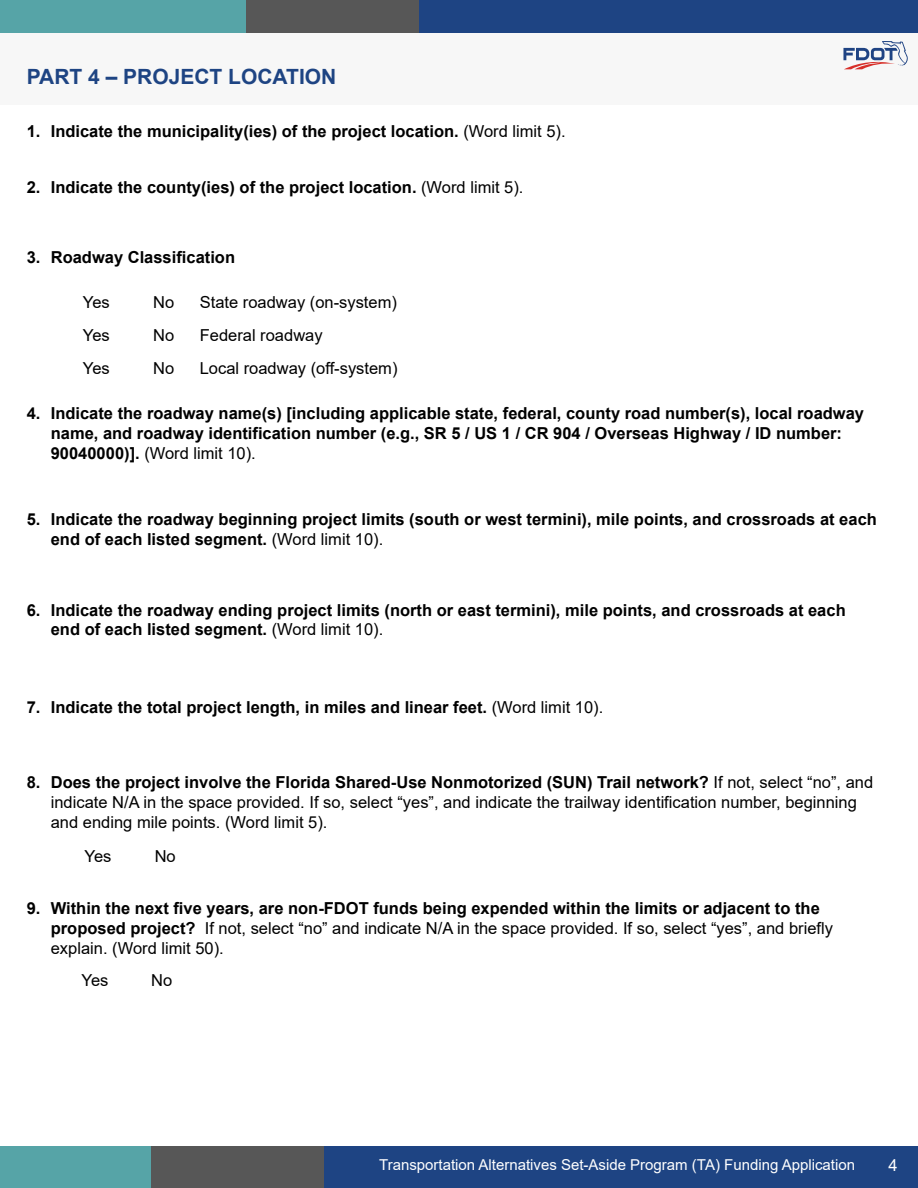
<style>
.page{position:relative;width:918px;height:1188px;background:#fff}
.page>*{position:absolute;margin:0;border:0;box-sizing:border-box;transform-origin:0 0}
.H1____Space{font:700 21px "Arial";color:#1e4483}
.t1{font:700 16.5px/19.8px "Arial";color:#000}
.t2{font:16.5px/19.8px "Arial";color:#000}
.t3{font:16.5px "Arial";color:#fff}
.t4{font:15px "Arial";color:#fff}
.s1{font-weight:400}
.s2{font-weight:700}
</style>
<div class="page">
<div style="left:0;top:1146px;width:169px;height:42px;background:#56a4a7"></div>
<div style="left:323px;top:1146px;width:595px;height:42px;background:#1e4483"></div>
<div style="left:151px;top:1146px;width:172px;height:42px;background:#575757"></div>
<div style="left:0;top:33px;width:918px;height:72px;background:#f7f7f7"></div>
<div style="left:0;top:0;width:264px;height:33px;background:#56a4a7"></div>
<div style="left:418px;top:0;width:500px;height:33px;background:#1e4483"></div>
<div style="left:246px;top:0;width:172px;height:33px;background:#575757"></div>
<svg style="left:843px;top:41px;width:65px;height:28px"></svg>
<h1 class="H1____Space" style="left:27px;top:62px;width:311px">PART 4 – PROJECT LOCATION</h1>
<p class="t1" style="left:27px;top:121px;width:540px">1. Indicate the municipality(ies) of the project location. <span class="s1">(Word limit 5).</span></p>
<p class="t1" style="left:27px;top:178px;width:498px">2. Indicate the county(ies) of the project location. <span class="s1">(Word limit 5).</span></p>
<p class="t1" style="left:27px;top:248px;width:210px">3. Roadway Classification</p>
<p class="t2" style="left:83px;top:292px;width:28px">Yes</p>
<p class="t2" style="left:153px;top:292px;width:23px">No</p>
<p class="t2" style="left:200px;top:292px;width:199px">State roadway (on-system)</p>
<p class="t2" style="left:83px;top:325px;width:28px">Yes</p>
<p class="t2" style="left:153px;top:325px;width:23px">No</p>
<p class="t2" style="left:200px;top:325px;width:124px">Federal roadway</p>
<p class="t2" style="left:83px;top:358px;width:28px">Yes</p>
<p class="t2" style="left:153px;top:358px;width:23px">No</p>
<p class="t2" style="left:200px;top:358px;width:199px">Local roadway (off-system)</p>
<p class="t1" style="left:51px;top:404px;width:815px;text-indent:-24px">4. Indicate the roadway name(s) [including applicable state, federal, county road number(s), local roadway name, and roadway identification number (e.g., SR 5 / US 1 / CR 904 / Overseas Highway / ID number:<br>90040000)]. <span class="s1">(Word limit 10).</span></p>
<p class="t1" style="left:51px;top:509px;width:828px;text-indent:-24px">5. Indicate the roadway beginning project limits (south or west termini), mile points, and crossroads at each end of each listed segment. <span class="s1">(Word limit 10).</span></p>
<p class="t1" style="left:51px;top:600px;width:796px;text-indent:-24px">6. Indicate the roadway ending project limits (north or east termini), mile points, and crossroads at each end of each listed segment. <span class="s1">(Word limit 10).</span></p>
<p class="t1" style="left:27px;top:697px;width:578px">7. Indicate the total project length, in miles and linear feet. <span class="s1">(Word limit 10).</span></p>
<p class="t2" style="left:51px;top:772px;width:824px;text-indent:-24px"><span class="s2">8. Does the project involve the Florida Shared-Use Nonmotorized (SUN) Trail network?</span> If not, select “no”, and indicate N/A in the space provided. If so, select “yes”, and indicate the trailway identification number, beginning and ending mile points. (Word limit 5).</p>
<p class="t2" style="left:85px;top:846px;width:28px">Yes</p>
<p class="t2" style="left:155px;top:846px;width:23px">No</p>
<p class="t1" style="left:51px;top:899px;width:784px;text-indent:-24px">9. Within the next five years, are non-FDOT funds being expended within the limits or adjacent to the proposed project? <span class="s1">If not, select “no” and indicate N/A in the space provided. If so, select “yes”, and briefly explain. (Word limit 50).</span></p>
<p class="t2" style="left:82px;top:970px;width:28px">Yes</p>
<p class="t2" style="left:151px;top:970px;width:23px">No</p>
<p class="t4" style="left:379px;top:1155px;width:478px">Transportation Alternatives Set-Aside Program (TA) Funding Application</p>
<p class="t3" style="left:888px;top:1154px;width:11px">4</p>
</div>
